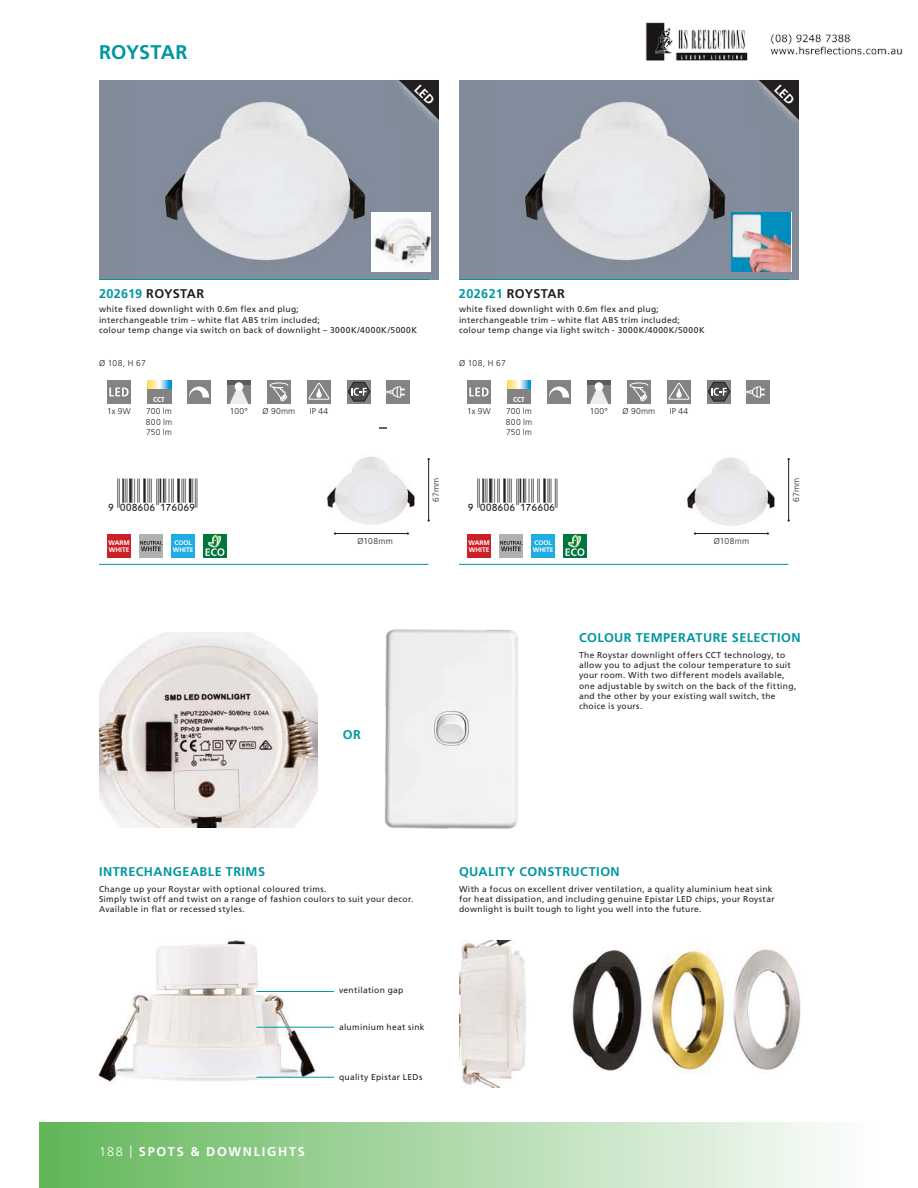
<style>
.page{position:relative;width:918px;height:1188px;background:#fff}
.page>*{position:absolute;margin:0;border:0;box-sizing:border-box;transform-origin:0 0}
.t1{font:32.4px "Ean Bwr P36 Tt";color:#231f20}
.t2{font:700 19.8px "Frutiger";color:#0097a0}
.t3{font:700 12.75px "Frutiger";letter-spacing:.035em;color:#0097a0}
.t4{font:700 12.75px "Frutiger";letter-spacing:.025em;color:#231f20}
.t5{font:700 12.75px "Frutiger";letter-spacing:.135em;color:#fff}
.t6{font:8.4px/10.2px "Frutiger";letter-spacing:.04em;color:#231f20}
.t7{font:300 8.4px/10.2px "Frutiger";letter-spacing:.03em;color:#231f20;text-align:justify}
.t8{font:900 condensed 7.05px "Frutiger";color:#fff}
.t9{font:700 6.6px/6.6px "Frutiger";color:#fff}
.s1{color:#0097a0}
.s2{font-weight:300}
</style>
<div class="page">
<div style="left:39px;top:1122px;width:840px;height:66px;background:linear-gradient(to right,#62b75a,#fffeff)"></div>
<svg style="left:379px;top:427px;width:8px;height:2px"></svg>
<div style="left:107px;top:380px;width:24px;height:24px;background:#838382"></div>
<svg style="left:109px;top:388px;width:20px;height:8px"></svg>
<div style="left:147px;top:380px;width:24px;height:24px;background:#838382"></div>
<svg style="left:147px;top:380px;width:24px;height:8px"></svg>
<div style="left:187px;top:380px;width:24px;height:24px;background:#838382"></div>
<svg style="left:189px;top:387px;width:20px;height:10px"></svg>
<div style="left:227px;top:380px;width:24px;height:24px;background:#838382"></div>
<hr style="left:227px;top:380px;width:24px;height:4px;background:#5c5c5c">
<svg style="left:230px;top:383px;width:21px;height:21px"></svg>
<div style="left:267px;top:380px;width:24px;height:24px;background:#838382"></div>
<svg style="left:270px;top:382px;width:18px;height:20px"></svg>
<div style="left:307px;top:380px;width:24px;height:24px;background:#838382"></div>
<svg style="left:308px;top:383px;width:22px;height:17px"></svg>
<div style="left:347px;top:380px;width:24px;height:24px;background:linear-gradient(to right,#838382,#838382)"></div>
<svg style="left:348px;top:382px;width:23px;height:20px"></svg>
<div style="left:467px;top:380px;width:24px;height:24px;background:#838382"></div>
<svg style="left:469px;top:388px;width:20px;height:8px"></svg>
<div style="left:507px;top:380px;width:24px;height:24px;background:#838382"></div>
<svg style="left:507px;top:380px;width:24px;height:8px"></svg>
<div style="left:547px;top:380px;width:24px;height:24px;background:#838382"></div>
<svg style="left:549px;top:387px;width:20px;height:10px"></svg>
<div style="left:587px;top:380px;width:24px;height:24px;background:#838382"></div>
<hr style="left:587px;top:380px;width:24px;height:4px;background:#5c5c5c">
<svg style="left:590px;top:383px;width:21px;height:21px"></svg>
<div style="left:627px;top:380px;width:24px;height:24px;background:#838382"></div>
<svg style="left:630px;top:382px;width:18px;height:20px"></svg>
<div style="left:667px;top:380px;width:24px;height:24px;background:#838382"></div>
<svg style="left:668px;top:383px;width:22px;height:17px"></svg>
<div style="left:707px;top:380px;width:24px;height:24px;background:linear-gradient(to right,#838382,#838382)"></div>
<svg style="left:708px;top:382px;width:23px;height:20px"></svg>
<div style="left:107px;top:534px;width:24px;height:24px;background:#cb2026"></div>
<div style="left:139px;top:534px;width:24px;height:24px;background:#b1b1b0"></div>
<svg style="left:140px;top:541px;width:22px;height:10px"></svg>
<div style="left:171px;top:534px;width:24px;height:24px;background:#1eaee5"></div>
<div style="left:203px;top:534px;width:24px;height:24px;background:#00773e"></div>
<svg style="left:206px;top:535px;width:18px;height:21px"></svg>
<div style="left:467px;top:534px;width:24px;height:24px;background:#cb2026"></div>
<div style="left:499px;top:534px;width:24px;height:24px;background:#b1b1b0"></div>
<svg style="left:500px;top:541px;width:22px;height:10px"></svg>
<div style="left:531px;top:534px;width:24px;height:24px;background:#1eaee5"></div>
<div style="left:563px;top:534px;width:24px;height:24px;background:#00773e"></div>
<svg style="left:566px;top:535px;width:18px;height:21px"></svg>
<div style="left:99px;top:80px;width:340px;height:200px;background:#818b9a"></div>
<div style="left:459px;top:80px;width:340px;height:200px;background:#818b9a"></div>
<hr style="left:99px;top:564px;width:329px;height:1px;background:#0097a0">
<hr style="left:459px;top:564px;width:329px;height:1px;background:#0097a0">
<hr style="left:99px;top:279px;width:329px;height:1px;background:#0097a0">
<hr style="left:459px;top:279px;width:329px;height:1px;background:#0097a0">
<img style="left:165px;top:101px;width:201px;height:160px">
<img style="left:525px;top:101px;width:201px;height:160px">
<img style="left:327px;top:456px;width:103px;height:69px">
<hr style="left:335px;top:533px;width:73px;height:1px;background:#231f20">
<hr style="left:428px;top:459px;width:1px;height:61px;background:#231f20">
<img style="left:687px;top:457px;width:103px;height:69px">
<hr style="left:695px;top:533px;width:73px;height:1px;background:#231f20">
<hr style="left:788px;top:459px;width:1px;height:61px;background:#231f20">
<div style="left:386px;top:380px;width:24px;height:24px;background:#838382"></div>
<svg style="left:386px;top:387px;width:19px;height:10px"></svg>
<div style="left:746px;top:380px;width:24px;height:24px;background:#838382"></div>
<svg style="left:746px;top:387px;width:19px;height:10px"></svg>
<img style="left:98px;top:940px;width:221px;height:143px">
<img style="left:99px;top:632px;width:218px;height:196px">
<img style="left:459px;top:940px;width:67px;height:147px">
<img style="left:572px;top:949px;width:70px;height:122px">
<img style="left:651px;top:943px;width:75px;height:131px">
<img style="left:733px;top:949px;width:68px;height:121px">
<img style="left:384px;top:629px;width:134px;height:200px">
<hr style="left:256px;top:991px;width:78px;height:1px;background:#0097a0">
<hr style="left:256px;top:1027px;width:78px;height:1px;background:#0097a0">
<hr style="left:256px;top:1077px;width:78px;height:1px;background:#0097a0">
<img style="left:371px;top:212px;width:60px;height:60px">
<img style="left:731px;top:212px;width:60px;height:60px">
<img style="left:645px;top:22px;width:258px;height:39px">
<svg style="left:399px;top:80px;width:40px;height:40px"></svg>
<svg style="left:759px;top:80px;width:40px;height:40px"></svg>
<h2 class="t2" style="left:99px;top:44px;width:90px">ROYSTAR</h2>
<h3 class="t4" style="left:99px;top:288px;width:107px"><span class="s1">202619</span> ROYSTAR</h3>
<h3 class="t4" style="left:459px;top:288px;width:107px"><span class="s1">202621</span> ROYSTAR</h3>
<p class="t6" style="left:99px;top:305px;width:320px">white fixed downlight with 0.6m flex and plug;<br>interchangeable trim – white flat ABS trim included;<br>colour temp change via switch on back of downlight – 3000K/4000K/5000K</p>
<p class="t6" style="left:459px;top:305px;width:247px">white fixed downlight with 0.6m flex and plug; interchangeable trim – white flat ABS trim included; colour temp change via light switch - 3000K/4000K/5000K</p>
<p class="t7" style="left:99px;top:359px;width:48px">Ø 108, H 67</p>
<p class="t7" style="left:459px;top:359px;width:48px">Ø 108, H 67</p>
<p class="t8" style="left:153px;top:396px;width:13px">CCT</p>
<p class="t8" style="left:513px;top:396px;width:13px">CCT</p>
<p class="t7" style="left:146px;top:407px;width:28px">700 lm 800 lm 750 lm</p>
<p class="t7" style="left:506px;top:407px;width:28px">700 lm 800 lm 750 lm</p>
<p class="t7" style="left:107px;top:407px;width:25px">1x 9W</p>
<p class="t7" style="left:230px;top:407px;width:20px">100°</p>
<p class="t7" style="left:263px;top:407px;width:34px">Ø 90mm</p>
<p class="t7" style="left:310px;top:407px;width:20px">IP 44</p>
<p class="t7" style="left:467px;top:407px;width:25px">1x 9W</p>
<p class="t7" style="left:590px;top:407px;width:20px">100°</p>
<p class="t7" style="left:623px;top:407px;width:34px">Ø 90mm</p>
<p class="t7" style="left:670px;top:407px;width:20px">IP 44</p>
<p class="t7" style="left:432px;top:502px;width:26px;rotate:-90deg">67mm</p>
<h1 class="t1" style="left:99px;top:479px;width:100px">,!0AIGAG-BHGAGJ!</h1>
<h1 class="t1" style="left:459px;top:479px;width:100px">,!0AIGAG-BHGGAG!</h1>
<p class="t7" style="left:358px;top:537px;width:37px">Ø108mm</p>
<p class="t9" style="left:109px;top:540px;width:23px">WARM<br>WHITE</p>
<p class="t9" style="left:173px;top:540px;width:22px">COOL<br>WHITE</p>
<p class="t9" style="left:469px;top:540px;width:23px">WARM<br>WHITE</p>
<p class="t9" style="left:533px;top:540px;width:22px">COOL<br>WHITE</p>
<p class="t7" style="left:714px;top:537px;width:37px">Ø108mm</p>
<p class="t7" style="left:792px;top:502px;width:26px;rotate:-90deg">67mm</p>
<h3 class="t3" style="left:579px;top:633px;width:223px">COLOUR TEMPERATURE SELECTION</h3>
<h3 class="t3" style="left:343px;top:730px;width:20px">OR</h3>
<p class="t6" style="left:579px;top:651px;width:219px">The Roystar downlight offers CCT technology, to allow you to adjust the colour temperature to suit your room. With two different models available, one adjustable by switch on the back of the fitting, and the other by your existing wall switch, the choice is yours.</p>
<h3 class="t3" style="left:99px;top:866px;width:168px">INTRECHANGEABLE TRIMS</h3>
<p class="t6" style="left:99px;top:884px;width:316px">Change up your Roystar with optional coloured trims.<br>Simply twist off and twist on a range of fashion coulors to suit your decor.<br>Available in flat or recessed styles.</p>
<p class="t6" style="left:339px;top:986px;width:66px">ventilation gap</p>
<p class="t6" style="left:339px;top:1022px;width:87px">aluminium heat sink</p>
<h3 class="t5" style="left:99px;top:1146px;width:207px"><span class="s2">188 |</span> SPOTS &amp; DOWNLIGHTS</h3>
<p class="t6" style="left:339px;top:1073px;width:85px">quality Epistar LEDs</p>
<h3 class="t3" style="left:459px;top:866px;width:162px">QUALITY CONSTRUCTION</h3>
<p class="t6" style="left:459px;top:884px;width:317px">With a focus on excellent driver ventilation, a quality aluminium heat sink for heat dissipation, and including genuine Epistar LED chips, your Roystar downlight is built tough to light you well into the future.</p>
</div>
